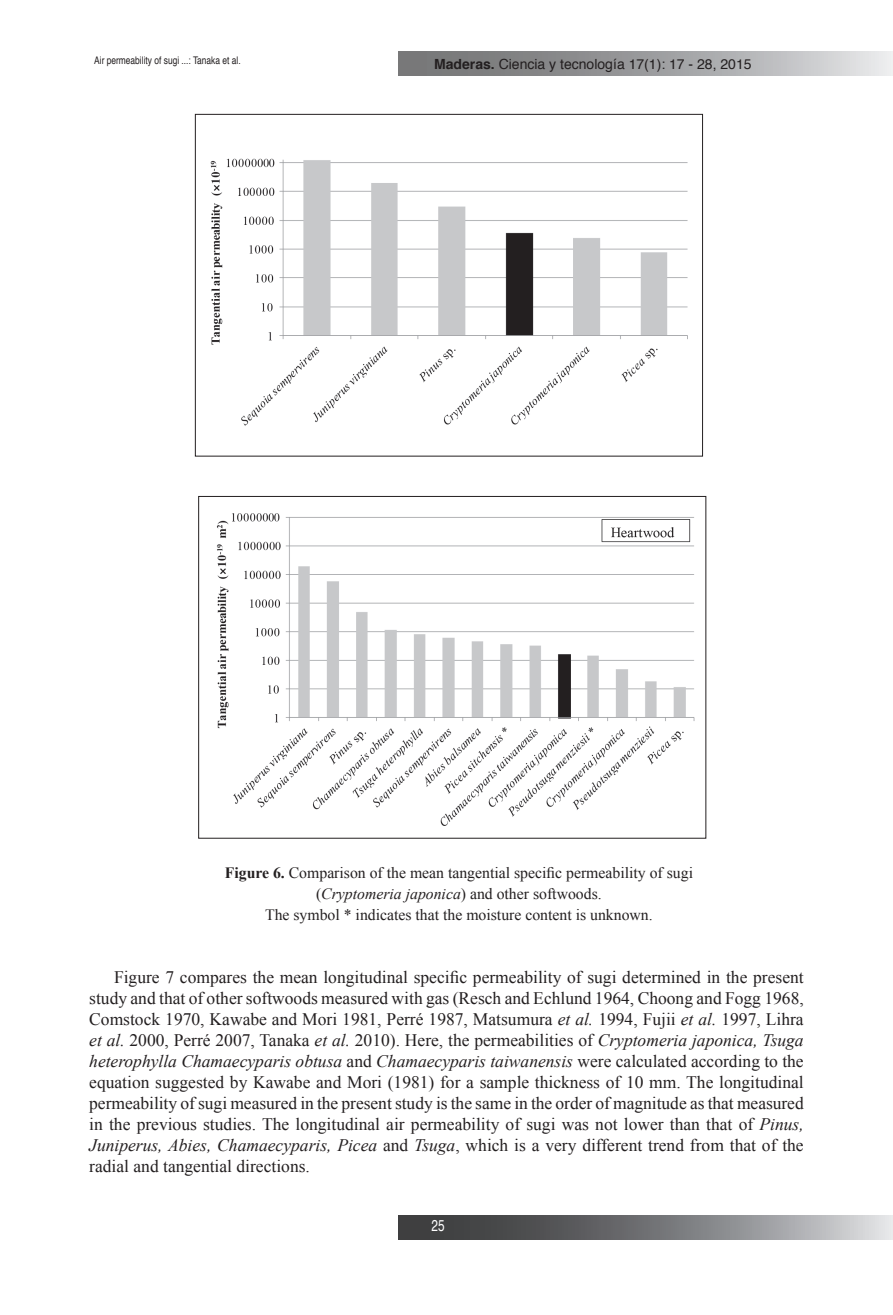
<style>
.page{position:relative;width:893px;height:1315px;background:#fff}
.page>*{position:absolute;margin:0;border:0;box-sizing:border-box;transform-origin:0 0}
.t1{font:17.5px/21px "Times New Roman";color:#231f20;text-align:justify}
.t2{font:15.75px/21px "Times New Roman";color:#231f20;text-align:center}
.t3{font:15.75px "Helvetica";color:#fff;scale:.75 1}
.t4{font:14px "Helvetica";color:#231f20}
.t5{font:10.5px "Helvetica";color:#231f20;scale:.8 1}
.s1{font-weight:700}
.s2{font-style:italic}
</style>
<div class="page">
<svg style="left:398px;top:51px;width:495px;height:24px;background:#a2a2a4"></svg>
<svg style="left:398px;top:1215px;width:495px;height:24px;background:#7a7b7d"></svg>
<img style="left:217px;top:513px;width:478px;height:313px">
<img style="left:210px;top:158px;width:478px;height:268px">
<p class="t5" style="left:94px;top:52px;width:185px">Air permeability of sugi ...: Tanaka et al.</p>
<p class="t4" style="left:434px;top:53px;width:319px"><span class="s1">Maderas.</span> Ciencia y tecnología 17(1): 17 - 28, 2015</p>
<p class="t2" style="left:225px;top:862px;width:470px"><span class="s1">Figure 6.</span> Comparison of the mean tangential specific permeability of sugi (<span class="s2">Cryptomeria japonica</span>) and other softwoods.<br>The symbol * indicates that the moisture content is unknown.</p>
<p class="t1" style="left:89px;top:966px;width:716px;text-indent:25px">Figure 7 compares the mean longitudinal specific permeability of sugi determined in the present study and that of other softwoods measured with gas (Resch and Echlund 1964, Choong and Fogg 1968, Comstock 1970, Kawabe and Mori 1981, Perré 1987, Matsumura <span class="s2">et al.</span> 1994, Fujii <span class="s2">et al.</span> 1997, Lihra <span class="s2">et al.</span> 2000, Perré 2007, Tanaka <span class="s2">et al.</span> 2010). Here, the permeabilities of <span class="s2">Cryptomeria japonica, Tsuga heterophylla Chamaecyparis obtusa</span> and <span class="s2">Chamaecyparis taiwanensis</span> were calculated according to the equation suggested by Kawabe and Mori (1981) for a sample thickness of 10 mm. The longitudinal permeability of sugi measured in the present study is the same in the order of magnitude as that measured in the previous studies. The longitudinal air permeability of sugi was not lower than that of <span class="s2">Pinus, Juniperus, Abies, Chamaecyparis, Picea</span> and <span class="s2">Tsuga</span>, which is a very different trend from that of the radial and tangential directions.</p>
<p class="t3" style="left:431px;top:1213px;width:19px">25</p>
</div>
